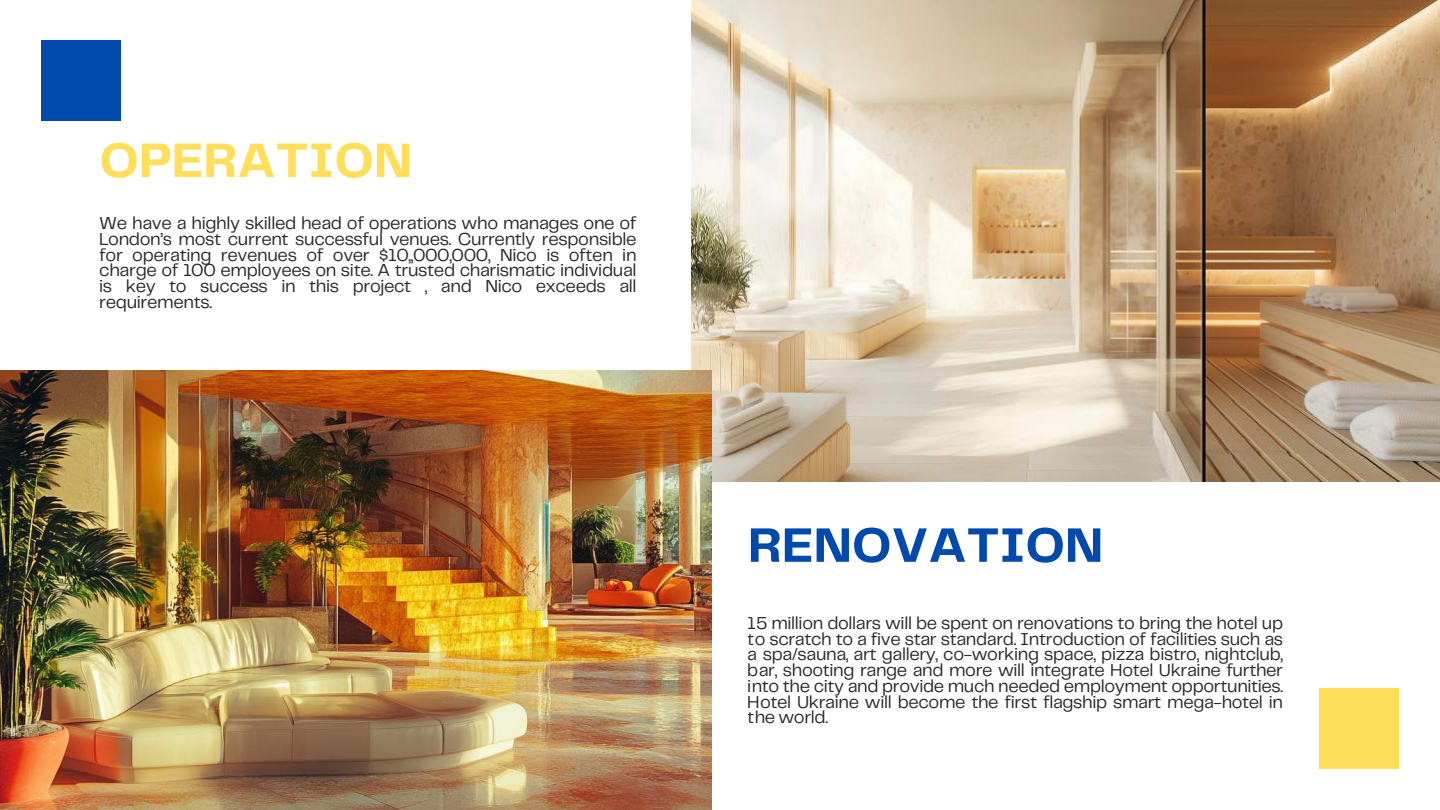
<style>
.page{position:relative;width:1440px;height:810px;background:#fff}
.page>*{position:absolute;margin:0;border:0;box-sizing:border-box;transform-origin:0 0}
.t1{font:700 50.2px "Telegraf";color:#004aad}
.t2{font:700 50.2px "Telegraf";color:#ffde59}
.t3{font:18.1px/15.8px "Telegraf";letter-spacing:-.02em;color:#000;text-align:justify}
.t4{font:18px/15.8px "Telegraf";letter-spacing:-.02em;color:#000;text-align:justify}
</style>
<div class="page">
<img style="left:691px;top:0;width:749px;height:482px">
<img style="left:0;top:371px;width:712px;height:439px">
<div style="left:1319px;top:688px;width:80px;height:81px;background:#ffde59"></div>
<div style="left:41px;top:40px;width:80px;height:81px;background:#004aad"></div>
<h1 class="t2" style="left:99px;top:139px;width:314px">OPERATION</h1>
<p class="t3" style="left:99px;top:216px;width:539px">We have a highly skilled head of operations who manages one of London’s most current successful venues. Currently responsible for operating revenues of over $10,,000,000, Nico is often in charge of 100 employees on site. A trusted charismatic individual is key to success in this project , and Nico exceeds all requirements.</p>
<h1 class="t1" style="left:748px;top:524px;width:357px">RENOVATION</h1>
<p class="t4" style="left:748px;top:616px;width:537px">15 million dollars will be spent on renovations to bring the hotel up to scratch to a five star standard. Introduction of facilities such as a spa/sauna, art gallery, co-working space, pizza bistro, nightclub, bar, shooting range and more will integrate Hotel Ukraine further into the city and provide much needed employment opportunities.<br>Hotel Ukraine will become the first flagship smart mega-hotel in the world.</p>
</div>
